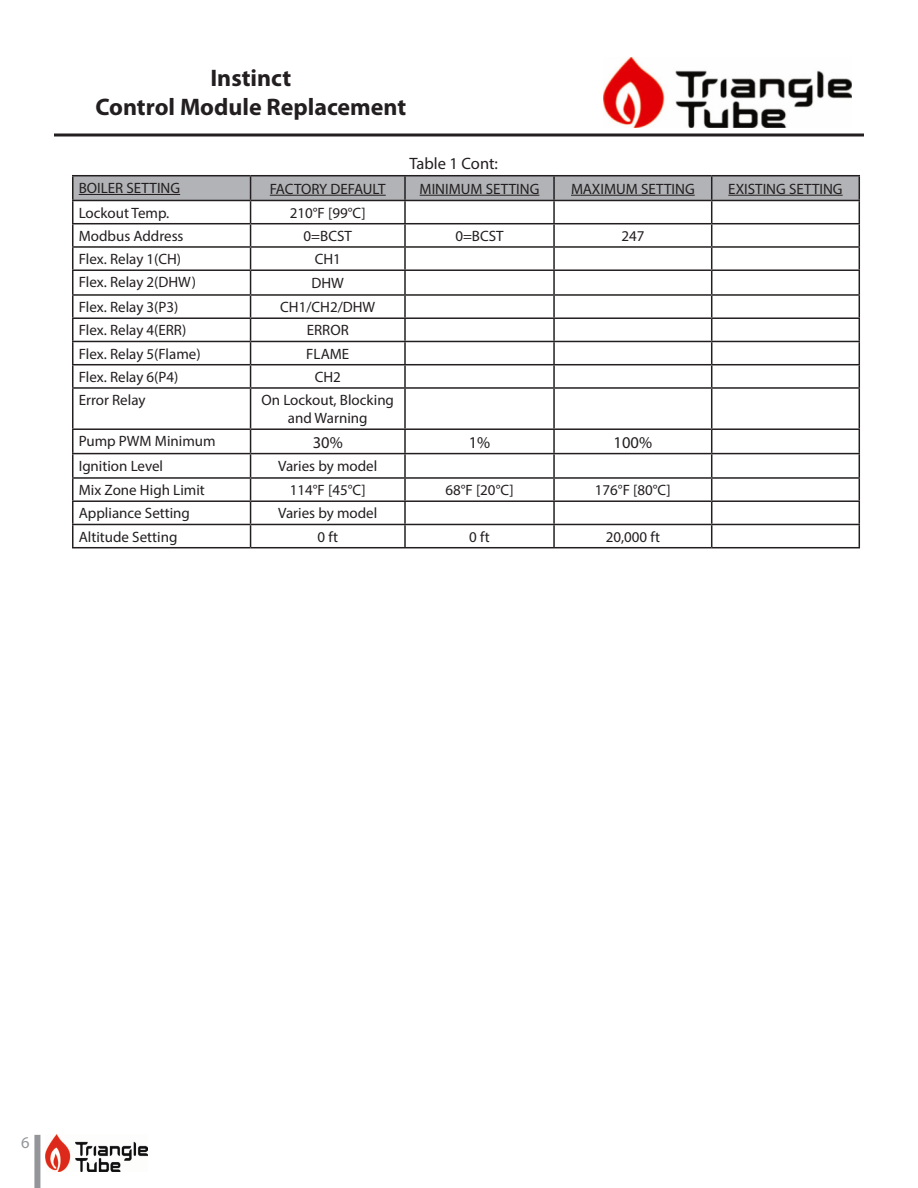
<style>
.page{position:relative;width:918px;height:1188px;background:#fff}
.page>*{position:absolute;margin:0;border:0;box-sizing:border-box;transform-origin:0 0}
.t1{font:700 24px/28.8px "Myriad Pro";color:#231f20;text-align:center}
.List_Level_2{font:16.5px "Myriad Pro";color:#231f20}
.t2{font:16.5px "Myriad Pro";color:#939598}
.List_Level_2-2{font:15px/18px "Myriad Pro";color:#231f20;text-align:center}
</style>
<div class="page">
<hr style="left:54px;top:134px;width:810px;height:2px;background:#231f20">
<img style="left:604px;top:57px;width:247px;height:70px">
<div style="left:34px;top:1135px;width:6px;height:53px;background:#939598"></div>
<img style="left:45px;top:1135px;width:102px;height:36px">
<hr style="left:72px;top:175px;width:179px;height:1px;background:#231f20">
<hr style="left:72px;top:176px;width:2px;height:24px;background:#231f20">
<hr style="left:251px;top:175px;width:154px;height:1px;background:#231f20">
<hr style="left:405px;top:175px;width:149px;height:1px;background:#231f20">
<hr style="left:554px;top:175px;width:158px;height:1px;background:#231f20">
<hr style="left:712px;top:175px;width:148px;height:1px;background:#231f20">
<hr style="left:72px;top:200px;width:179px;height:1px;background:#231f20">
<hr style="left:72px;top:201px;width:2px;height:22px;background:#231f20">
<hr style="left:72px;top:223px;width:179px;height:1px;background:#231f20">
<hr style="left:72px;top:224px;width:2px;height:22px;background:#231f20">
<hr style="left:72px;top:246px;width:179px;height:2px;background:#231f20">
<hr style="left:72px;top:248px;width:2px;height:21px;background:#231f20">
<hr style="left:72px;top:269px;width:179px;height:2px;background:#231f20">
<hr style="left:72px;top:271px;width:2px;height:23px;background:#231f20">
<hr style="left:72px;top:294px;width:179px;height:2px;background:#231f20">
<hr style="left:72px;top:296px;width:2px;height:21px;background:#231f20">
<hr style="left:72px;top:317px;width:179px;height:2px;background:#231f20">
<hr style="left:72px;top:319px;width:2px;height:22px;background:#231f20">
<hr style="left:72px;top:341px;width:179px;height:1px;background:#231f20">
<hr style="left:72px;top:342px;width:2px;height:22px;background:#231f20">
<hr style="left:72px;top:364px;width:179px;height:1px;background:#231f20">
<hr style="left:72px;top:365px;width:2px;height:22px;background:#231f20">
<svg style="left:73px;top:176px;width:787px;height:211px"></svg>
<hr style="left:72px;top:387px;width:179px;height:2px;background:#231f20">
<hr style="left:72px;top:389px;width:2px;height:39px;background:#231f20">
<hr style="left:251px;top:387px;width:154px;height:2px;background:#231f20">
<hr style="left:250px;top:389px;width:1px;height:39px;background:#231f20">
<hr style="left:405px;top:387px;width:149px;height:2px;background:#231f20">
<hr style="left:404px;top:389px;width:2px;height:39px;background:#231f20">
<hr style="left:554px;top:387px;width:158px;height:2px;background:#231f20">
<hr style="left:553px;top:389px;width:2px;height:39px;background:#231f20">
<hr style="left:712px;top:387px;width:148px;height:2px;background:#231f20">
<hr style="left:711px;top:389px;width:1px;height:39px;background:#231f20">
<hr style="left:859px;top:389px;width:1px;height:39px;background:#231f20">
<hr style="left:72px;top:428px;width:179px;height:2px;background:#231f20">
<hr style="left:72px;top:430px;width:2px;height:23px;background:#231f20">
<hr style="left:251px;top:428px;width:154px;height:2px;background:#231f20">
<hr style="left:405px;top:428px;width:149px;height:2px;background:#231f20">
<hr style="left:404px;top:430px;width:2px;height:23px;background:#231f20">
<hr style="left:554px;top:428px;width:158px;height:2px;background:#231f20">
<hr style="left:553px;top:430px;width:2px;height:23px;background:#231f20">
<hr style="left:712px;top:428px;width:148px;height:2px;background:#231f20">
<hr style="left:72px;top:453px;width:179px;height:1px;background:#231f20">
<hr style="left:72px;top:454px;width:2px;height:23px;background:#231f20">
<hr style="left:251px;top:453px;width:154px;height:1px;background:#231f20">
<hr style="left:405px;top:453px;width:149px;height:1px;background:#231f20">
<hr style="left:404px;top:454px;width:2px;height:23px;background:#231f20">
<hr style="left:554px;top:453px;width:158px;height:1px;background:#231f20">
<hr style="left:553px;top:454px;width:2px;height:23px;background:#231f20">
<hr style="left:712px;top:453px;width:148px;height:1px;background:#231f20">
<hr style="left:72px;top:477px;width:179px;height:2px;background:#231f20">
<hr style="left:72px;top:479px;width:2px;height:21px;background:#231f20">
<hr style="left:251px;top:477px;width:154px;height:2px;background:#231f20">
<hr style="left:405px;top:477px;width:149px;height:2px;background:#231f20">
<hr style="left:404px;top:479px;width:2px;height:21px;background:#231f20">
<hr style="left:554px;top:477px;width:158px;height:2px;background:#231f20">
<hr style="left:553px;top:479px;width:2px;height:21px;background:#231f20">
<hr style="left:712px;top:477px;width:148px;height:2px;background:#231f20">
<hr style="left:72px;top:500px;width:179px;height:2px;background:#231f20">
<hr style="left:72px;top:502px;width:2px;height:22px;background:#231f20">
<hr style="left:251px;top:500px;width:154px;height:2px;background:#231f20">
<hr style="left:405px;top:500px;width:149px;height:2px;background:#231f20">
<hr style="left:404px;top:502px;width:2px;height:22px;background:#231f20">
<hr style="left:554px;top:500px;width:158px;height:2px;background:#231f20">
<hr style="left:553px;top:502px;width:2px;height:22px;background:#231f20">
<hr style="left:712px;top:500px;width:148px;height:2px;background:#231f20">
<hr style="left:72px;top:525px;width:2px;height:22px;background:#231f20">
<svg style="left:250px;top:430px;width:1px;height:117px"></svg>
<hr style="left:404px;top:525px;width:2px;height:22px;background:#231f20">
<hr style="left:553px;top:525px;width:2px;height:22px;background:#231f20">
<svg style="left:711px;top:430px;width:1px;height:117px"></svg>
<svg style="left:859px;top:430px;width:1px;height:117px"></svg>
<hr style="left:72px;top:524px;width:179px;height:1px;background:#231f20">
<hr style="left:251px;top:524px;width:154px;height:1px;background:#231f20">
<hr style="left:405px;top:524px;width:149px;height:1px;background:#231f20">
<hr style="left:554px;top:524px;width:158px;height:1px;background:#231f20">
<hr style="left:712px;top:524px;width:148px;height:1px;background:#231f20">
<hr style="left:72px;top:547px;width:179px;height:1px;background:#231f20">
<hr style="left:251px;top:547px;width:154px;height:1px;background:#231f20">
<hr style="left:405px;top:547px;width:149px;height:1px;background:#231f20">
<hr style="left:554px;top:547px;width:158px;height:1px;background:#231f20">
<hr style="left:712px;top:547px;width:148px;height:1px;background:#231f20">
<hr style="left:79px;top:194px;width:101px;height:1px;background:#231f20">
<hr style="left:270px;top:195px;width:116px;height:1px;background:#231f20">
<hr style="left:420px;top:195px;width:119px;height:1px;background:#231f20">
<hr style="left:571px;top:195px;width:124px;height:1px;background:#231f20">
<hr style="left:728px;top:195px;width:115px;height:1px;background:#231f20">
<h1 class="t1" style="left:95px;top:64px;width:312px">Instinct<br>Control Module Replacement</h1>
<p class="List_Level_2" style="left:409px;top:153px;width:90px">Table 1 Cont:</p>
<p class="List_Level_2-2" style="left:79px;top:179px;width:103px">BOILER SETTING</p>
<p class="List_Level_2-2" style="left:270px;top:179px;width:117px">FACTORY DEFAULT</p>
<p class="List_Level_2-2" style="left:420px;top:179px;width:121px">MINIMUM SETTING</p>
<p class="List_Level_2-2" style="left:571px;top:179px;width:125px">MAXIMUM SETTING</p>
<p class="List_Level_2-2" style="left:728px;top:179px;width:116px">EXISTING SETTING</p>
<p class="List_Level_2-2" style="left:79px;top:203px;width:92px">Lockout Temp.</p>
<p class="List_Level_2-2" style="left:290px;top:203px;width:77px">210°F [99°C]</p>
<p class="List_Level_2-2" style="left:79px;top:227px;width:106px">Modbus Address</p>
<p class="List_Level_2-2" style="left:304px;top:227px;width:50px">0=BCST</p>
<p class="List_Level_2-2" style="left:455px;top:227px;width:50px">0=BCST</p>
<p class="List_Level_2-2" style="left:621px;top:227px;width:25px">247</p>
<p class="List_Level_2-2" style="left:79px;top:250px;width:104px">Flex. Relay 1(CH)</p>
<p class="List_Level_2-2" style="left:315px;top:250px;width:28px">CH1</p>
<p class="List_Level_2-2" style="left:79px;top:273px;width:119px">Flex. Relay 2(DHW)</p>
<p class="List_Level_2-2" style="left:312px;top:274px;width:34px">DHW</p>
<p class="List_Level_2-2" style="left:79px;top:298px;width:101px">Flex. Relay 3(P3)</p>
<p class="List_Level_2-2" style="left:280px;top:298px;width:97px">CH1/CH2/DHW</p>
<p class="List_Level_2-2" style="left:79px;top:321px;width:109px">Flex. Relay 4(ERR)</p>
<p class="List_Level_2-2" style="left:307px;top:321px;width:43px">ERROR</p>
<p class="List_Level_2-2" style="left:79px;top:344px;width:123px">Flex. Relay 5(Flame)</p>
<p class="List_Level_2-2" style="left:306px;top:344px;width:44px">FLAME</p>
<p class="List_Level_2-2" style="left:79px;top:368px;width:101px">Flex. Relay 6(P4)</p>
<p class="List_Level_2-2" style="left:315px;top:368px;width:28px">CH2</p>
<p class="List_Level_2-2" style="left:79px;top:391px;width:68px">Error Relay</p>
<p class="List_Level_2-2" style="left:262px;top:391px;width:134px">On Lockout, Blocking and Warning</p>
<p class="List_Level_2-2" style="left:79px;top:432px;width:139px">Pump PWM Minimum</p>
<p class="List_Level_2" style="left:313px;top:432px;width:31px">30%</p>
<p class="List_Level_2" style="left:469px;top:432px;width:23px">1%</p>
<p class="List_Level_2" style="left:614px;top:432px;width:40px">100%</p>
<p class="List_Level_2-2" style="left:79px;top:457px;width:86px">Ignition Level</p>
<p class="List_Level_2-2" style="left:278px;top:457px;width:101px">Varies by model</p>
<p class="List_Level_2-2" style="left:79px;top:481px;width:128px">Mix Zone High Limit</p>
<p class="List_Level_2-2" style="left:290px;top:481px;width:77px">114°F [45°C]</p>
<p class="List_Level_2-2" style="left:445px;top:481px;width:70px">68°F [20°C]</p>
<p class="List_Level_2-2" style="left:595px;top:481px;width:77px">176°F [80°C]</p>
<p class="List_Level_2-2" style="left:79px;top:504px;width:113px">Appliance Setting</p>
<p class="List_Level_2-2" style="left:278px;top:504px;width:101px">Varies by model</p>
<p class="List_Level_2-2" style="left:79px;top:527px;width:100px">Altitude Setting</p>
<p class="List_Level_2-2" style="left:318px;top:527px;width:22px">0 ft</p>
<p class="List_Level_2-2" style="left:469px;top:527px;width:22px">0 ft</p>
<p class="List_Level_2-2" style="left:606px;top:527px;width:56px">20,000 ft</p>
<p class="t2" style="left:21px;top:1132px;width:10px">6</p>
</div>
